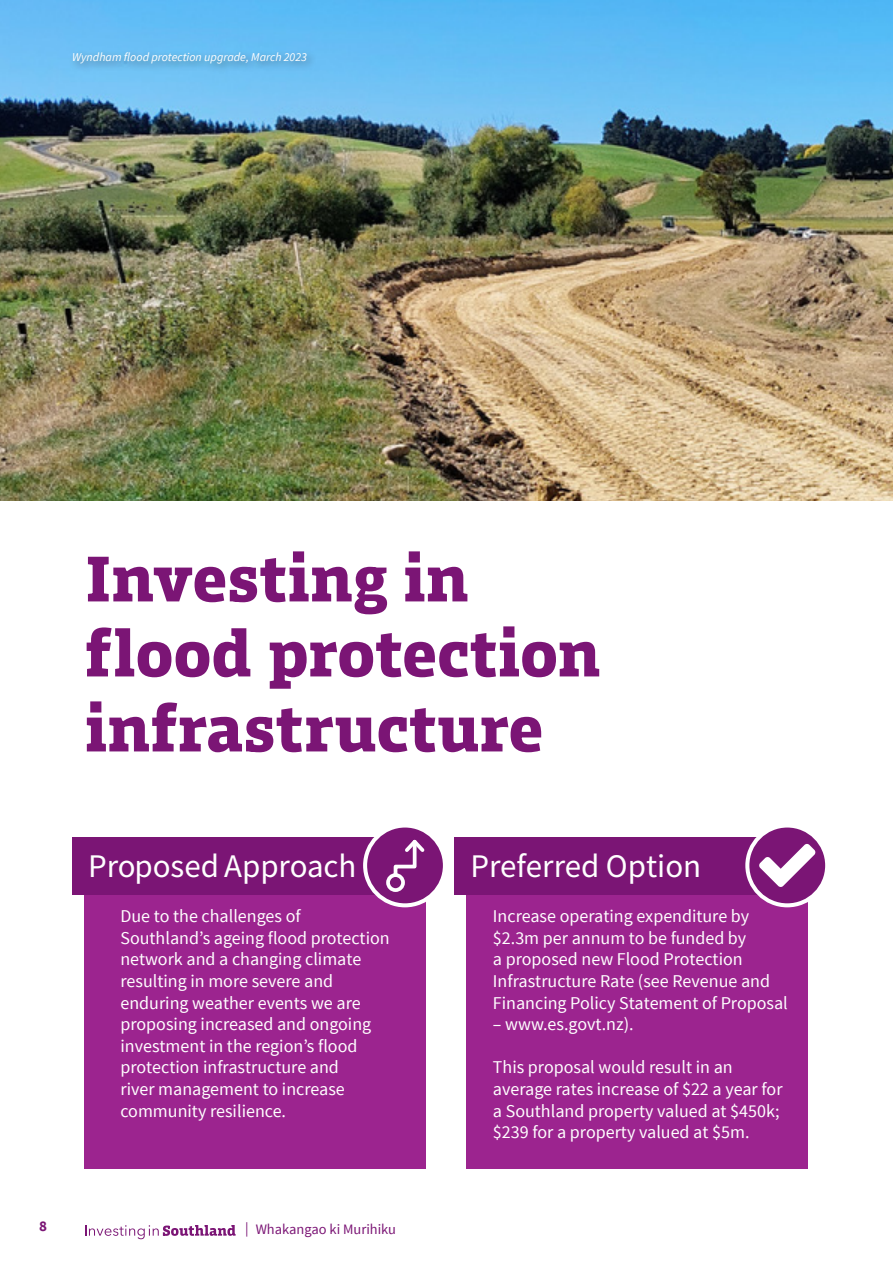
<style>
.page{position:relative;width:893px;height:1263px;background:#fff}
.page>*{position:absolute;margin:0;border:0;box-sizing:border-box;transform-origin:0 0}
.Main_Header{font:66px/75px "Enra Slab Var Roman";color:#7b1575}
.Body_copy{font:33px "Source Sans Variable";color:#fff}
.Sub_head_3{font:18px/21.6px "Source Sans Pro";color:#fff}
.t1{font:700 15px "Source Sans Pro";color:#7b1575}
.Secondary_Header{font:14.4px "Source Sans Pro";color:#7b1575}
.Photo_Caption{font:italic 12px "Source Sans Pro";color:#fff}
</style>
<div class="page">
<svg style="left:85px;top:1225px;width:151px;height:14px"></svg>
<img style="left:0;top:0;width:893px;height:500px">
<div style="left:84px;top:868px;width:341px;height:301px;background:#9c248f"></div>
<div style="left:72px;top:837px;width:336px;height:57px;background:#7b1575"></div>
<div style="left:466px;top:868px;width:341px;height:301px;background:#9c248f"></div>
<div style="left:454px;top:837px;width:336px;height:57px;background:#7b1575"></div>
<svg style="left:747px;top:825px;width:80px;height:80px;fill:#7b1575"></svg>
<div style="left:745px;top:823px;width:84px;height:84px;border:4px solid #fff;border-radius:50%"></div>
<svg style="left:759px;top:844px;width:56px;height:43px"></svg>
<div style="left:365px;top:825px;width:80px;height:80px;background:#7b1575;border-radius:50%"></div>
<div style="left:363px;top:823px;width:84px;height:84px;border:4px solid #fff;border-radius:50%"></div>
<div style="left:386px;top:873px;width:19px;height:19px;border:4px solid #fff;border-radius:50%"></div>
<svg style="left:392px;top:839px;width:33px;height:40px"></svg>
<div style="left:68px;top:48px;width:249px;height:26px;background:#231f20;opacity:.5"></div>
<p class="Photo_Caption" style="left:72px;top:50px;width:236px">Wyndham flood protection upgrade, March 2023</p>
<p class="Main_Header" style="left:85px;top:538px;width:386px">Investing in</p>
<p class="Main_Header" style="left:85px;top:613px;width:517px">flood protection infrastructure</p>
<p class="Body_copy" style="left:88px;top:845px;width:270px">Proposed Approach</p>
<p class="Sub_head_3" style="left:120px;top:906px;width:271px">Due to the challenges of<br>Southland’s ageing flood protection network and a changing climate resulting in more severe and enduring weather events we are proposing increased and ongoing investment in the region’s flood protection infrastructure and<br>river management to increase community resilience.</p>
<p class="t1" style="left:39px;top:1217px;width:9px">8</p>
<p class="Secondary_Header" style="left:245px;top:1220px;width:152px">| Whakangao ki Murihiku</p>
<p class="Body_copy" style="left:470px;top:845px;width:232px">Preferred Option</p>
<p class="Sub_head_3" style="left:493px;top:906px;width:296px">Increase operating expenditure by $2.3m per annum to be funded by<br>a proposed new Flood Protection Infrastructure Rate (see Revenue and Financing Policy Statement of Proposal</p>
<p class="Sub_head_3" style="left:493px;top:1014px;width:142px">– www.es.govt.nz).</p>
<p class="Sub_head_3" style="left:493px;top:1057px;width:291px">This proposal would result in an average rates increase of $22 a year for a Southland property valued at $450k; $239 for a property valued at $5m.</p>
</div>
